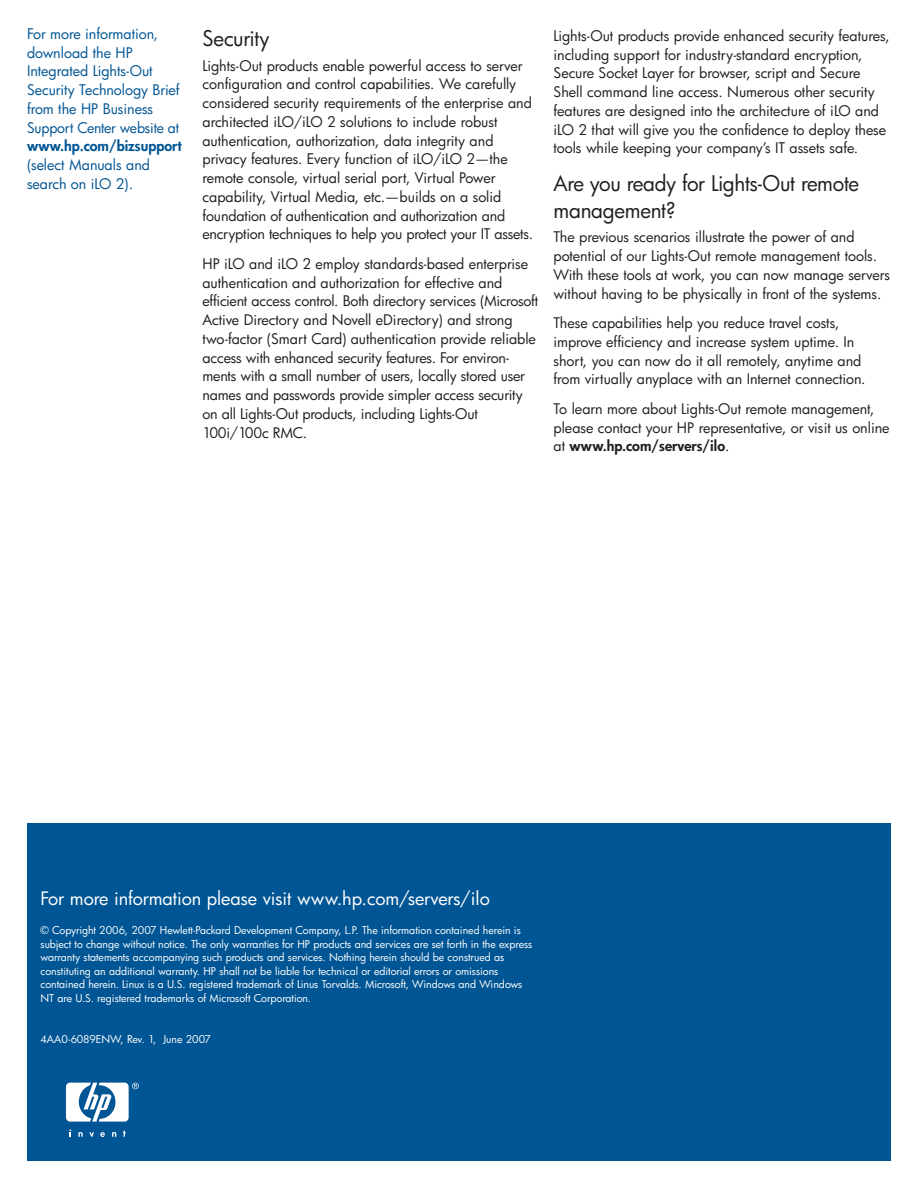
<style>
.page{position:relative;width:918px;height:1188px;background:#fff}
.page>*{position:absolute;margin:0;border:0;box-sizing:border-box;transform-origin:0 0}
.t1{font:21px/27px "Futura";letter-spacing:-.02em;color:#231f20}
.t2{font:18px "Futura";color:#fff}
.t3{font:14.25px/18.8px "Futura";letter-spacing:-.005em;color:#231f20}
.t4{font:14.25px/18.8px "Futura";letter-spacing:-.005em;color:#005594}
.t5{font:800 14.25px "Futura";color:#005594}
.t6{font:10.5px/13.5px "Futura";letter-spacing:-.005em;color:#fff}
.s1{font-weight:800}
</style>
<div class="page">
<div style="left:27px;top:824px;width:864px;height:337px;background:#005594"></div>
<svg style="left:89px;top:1132px;width:5px;height:5px"></svg>
<svg style="left:78px;top:1132px;width:5px;height:5px"></svg>
<svg style="left:112px;top:1132px;width:4px;height:5px"></svg>
<svg style="left:69px;top:1129px;width:2px;height:8px"></svg>
<svg style="left:123px;top:1131px;width:3px;height:6px"></svg>
<svg style="left:100px;top:1132px;width:5px;height:5px"></svg>
<svg style="left:66px;top:1083px;width:73px;height:39px"></svg>
<p class="t4" style="left:27px;top:25px;width:154px">For more information, download the HP<br>Integrated Lights-Out<br>Security Technology Brief from the HP Business<br>Support Center website at</p>
<p class="t5" style="left:27px;top:139px;width:156px">www.hp.com/bizsupport</p>
<p class="t4" style="left:27px;top:157px;width:125px">(select Manuals and search on iLO 2).</p>
<h1 class="t1" style="left:202px;top:27px;width:69px">Security</h1>
<p class="t3" style="left:202px;top:57px;width:332px">Lights-Out products enable powerful access to server configuration and control capabilities. We carefully considered security requirements of the enterprise and architected iLO/iLO 2 solutions to include robust authentication, authorization, data integrity and privacy features. Every function of iLO/iLO 2—the remote console, virtual serial port, Virtual Power capability, Virtual Media, etc.—builds on a solid foundation of authentication and authorization and encryption techniques to help you protect your IT assets.</p>
<p class="t3" style="left:202px;top:255px;width:337px">HP iLO and iLO 2 employ standards-based enterprise authentication and authorization for effective and efficient access control. Both directory services (Microsoft Active Directory and Novell eDirectory) and strong two-factor (Smart Card) authentication provide reliable access with enhanced security features. For environ&shy;ments with a small number of users, locally stored user names and passwords provide simpler access security on all Lights-Out products, including Lights-Out 100i/100c RMC.</p>
<p class="t3" style="left:554px;top:27px;width:338px">Lights-Out products provide enhanced security features, including support for industry-standard encryption, Secure Socket Layer for browser, script and Secure Shell command line access. Numerous other security features are designed into the architecture of iLO and iLO 2 that will give you the confidence to deploy these tools while keeping your company’s IT assets safe.</p>
<h1 class="t1" style="left:554px;top:172px;width:307px">Are you ready for Lights-Out remote management?</h1>
<p class="t3" style="left:554px;top:229px;width:338px">The previous scenarios illustrate the power of and potential of our Lights-Out remote management tools.<br>With these tools at work, you can now manage servers without having to be physically in front of the systems.</p>
<p class="t3" style="left:554px;top:315px;width:314px">These capabilities help you reduce travel costs, improve efficiency and increase system uptime. In short, you can now do it all remotely, anytime and from virtually anyplace with an Internet connection.</p>
<p class="t3" style="left:554px;top:400px;width:338px">To learn more about Lights-Out remote management, please contact your HP representative, or visit us online at <span class="s1">www.hp.com/servers/ilo</span>.</p>
<p class="t2" style="left:40px;top:890px;width:451px">For more information please visit www.hp.com/servers/ilo</p>
<p class="t6" style="left:40px;top:925px;width:493px">© Copyright 2006, 2007 Hewlett-Packard Development Company, L.P. The information contained herein is subject to change without notice. The only warranties for HP products and services are set forth in the express warranty statements accompanying such products and services. Nothing herein should be construed as constituting an additional warranty. HP shall not be liable for technical or editorial errors or omissions contained herein. Linux is a U.S. registered trademark of Linus Torvalds. Microsoft, Windows and Windows NT are U.S. registered trademarks of Microsoft Corporation.</p>
<p class="t6" style="left:40px;top:1033px;width:172px">4AA0-6089ENW, Rev. 1, June 2007</p>
</div>
